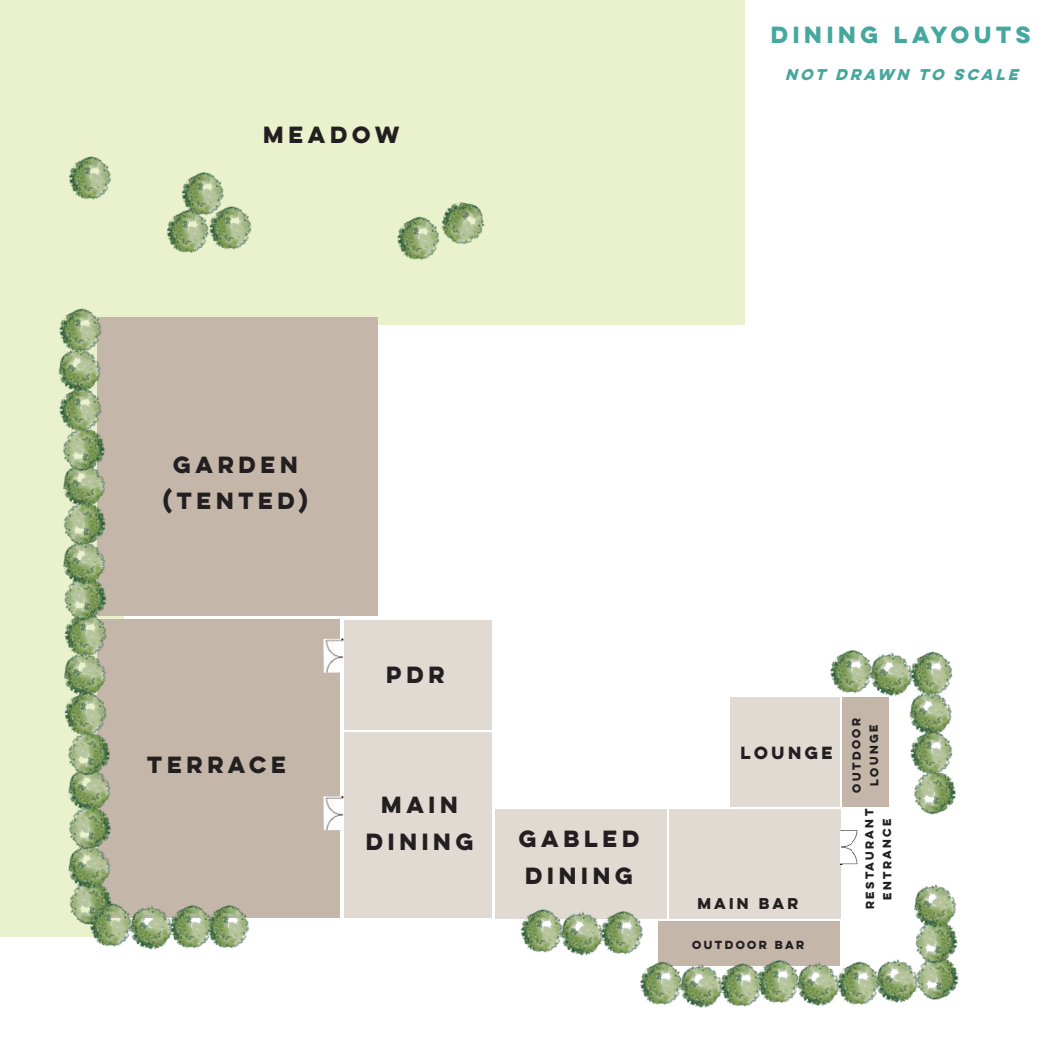
<style>
.page{position:relative;width:1050px;height:1050px;background:#fff}
.page>*{position:absolute;margin:0;border:0;box-sizing:border-box;transform-origin:0 0}
.t1{font:700 21px "Lulo Clean One";color:#231f20}
.t2{font:700 21px "Lulo Clean One";color:#45a79d}
.t3{font:700 15.75px "Lulo Clean One";color:#231f20}
.t4{font:italic 700 14px "Lulo Clean One";color:#45a79d}
.t5{font:700 14px "Lulo Clean One";color:#231f20}
.t6{font:700 10.5px "Lulo Clean One";color:#231f20}
</style>
<div class="page">
<div style="left:0;top:320px;width:124px;height:617px;background:#eaf2cd"></div>
<div style="left:0;top:0;width:745px;height:324px;background:#eaf2cd"></div>
<div style="left:98px;top:619px;width:242px;height:299px;background:#c4b7a9"></div>
<div style="left:97px;top:317px;width:281px;height:299px;background:#c4b7a9"></div>
<div style="left:344px;top:620px;width:148px;height:110px;background:#e0dad3"></div>
<div style="left:345px;top:732px;width:147px;height:186px;background:#e0dad3"></div>
<div style="left:496px;top:809px;width:171px;height:110px;background:#e0dad3"></div>
<div style="left:670px;top:809px;width:171px;height:109px;background:#e0dad3"></div>
<div style="left:730px;top:697px;width:110px;height:110px;background:#e0dad3"></div>
<div style="left:659px;top:921px;width:181px;height:44px;background:#c4b7a9"></div>
<div style="left:842px;top:697px;width:47px;height:110px;background:#c4b7a9"></div>
<img style="left:323px;top:639px;width:21px;height:34px">
<img style="left:323px;top:796px;width:21px;height:34px">
<img style="left:841px;top:830px;width:17px;height:34px">
<img style="left:64px;top:628px;width:43px;height:21px">
<img style="left:64px;top:649px;width:42px;height:35px">
<img style="left:68px;top:783px;width:43px;height:13px">
<img style="left:68px;top:745px;width:43px;height:38px">
<img style="left:69px;top:796px;width:43px;height:45px">
<img style="left:64px;top:684px;width:44px;height:61px">
<img style="left:69px;top:894px;width:41px;height:28px">
<img style="left:68px;top:841px;width:43px;height:53px">
<img style="left:59px;top:308px;width:43px;height:36px">
<img style="left:58px;top:344px;width:43px;height:36px">
<img style="left:63px;top:478px;width:42px;height:13px">
<img style="left:63px;top:441px;width:42px;height:37px">
<img style="left:63px;top:491px;width:43px;height:46px">
<img style="left:59px;top:380px;width:44px;height:61px">
<img style="left:64px;top:590px;width:43px;height:38px">
<img style="left:63px;top:537px;width:42px;height:53px">
<img style="left:918px;top:651px;width:35px;height:36px">
<img style="left:909px;top:687px;width:43px;height:36px">
<img style="left:888px;top:959px;width:18px;height:44px">
<img style="left:914px;top:784px;width:43px;height:31px">
<img style="left:906px;top:971px;width:53px;height:30px">
<img style="left:910px;top:723px;width:44px;height:61px">
<img style="left:905px;top:933px;width:53px;height:38px">
<img style="left:914px;top:884px;width:43px;height:49px">
<img style="left:830px;top:649px;width:36px;height:45px">
<img style="left:866px;top:652px;width:52px;height:50px">
<img style="left:845px;top:961px;width:43px;height:44px">
<img style="left:771px;top:959px;width:22px;height:45px">
<img style="left:793px;top:962px;width:52px;height:45px">
<img style="left:728px;top:963px;width:43px;height:44px">
<img style="left:640px;top:954px;width:36px;height:51px">
<img style="left:676px;top:964px;width:52px;height:44px">
<img style="left:608px;top:910px;width:44px;height:54px">
<img style="left:520px;top:909px;width:36px;height:44px">
<img style="left:556px;top:911px;width:52px;height:45px">
<img style="left:221px;top:905px;width:28px;height:44px">
<img style="left:178px;top:905px;width:43px;height:44px">
<img style="left:80px;top:895px;width:45px;height:52px">
<img style="left:125px;top:905px;width:53px;height:45px">
<img style="left:181px;top:172px;width:43px;height:30px">
<img style="left:69px;top:156px;width:42px;height:44px">
<img style="left:166px;top:202px;width:33px;height:51px">
<img style="left:199px;top:198px;width:53px;height:52px">
<img style="left:397px;top:216px;width:40px;height:44px">
<img style="left:436px;top:202px;width:49px;height:47px">
<p class="t1" style="left:263px;top:118px;width:142px">MEADOW</p>
<p class="t2" style="left:771px;top:19px;width:266px">DINING LAYOUTS</p>
<p class="t4" style="left:785px;top:63px;width:243px">NOT DRAWN TO SCALE</p>
<p class="t1" style="left:173px;top:448px;width:131px">GARDEN</p>
<p class="t1" style="left:163px;top:485px;width:151px">(TENTED)</p>
<p class="t1" style="left:147px;top:749px;width:145px">TERRACE</p>
<p class="t1" style="left:386px;top:658px;width:65px">PDR</p>
<p class="t1" style="left:381px;top:788px;width:83px">MAIN</p>
<p class="t1" style="left:366px;top:825px;width:114px">DINING</p>
<p class="t1" style="left:519px;top:823px;width:127px">GABLED</p>
<p class="t1" style="left:525px;top:859px;width:114px">DINING</p>
<p class="t3" style="left:741px;top:741px;width:97px">LOUNGE</p>
<p class="t5" style="left:697px;top:893px;width:105px">MAIN BAR</p>
<p class="t6" style="left:692px;top:937px;width:116px">OUTDOOR BAR</p>
<p class="t6" style="left:849px;top:793px;width:79px;rotate:-91deg">OUTDOOR</p>
<p class="t6" style="left:866px;top:786px;width:65px;rotate:-91deg">LOUNGE</p>
<p class="t6" style="left:862px;top:909px;width:104px;rotate:-91deg">RESTAURANT</p>
<p class="t6" style="left:880px;top:900px;width:86px;rotate:-91deg">ENTRANCE</p>
</div>
